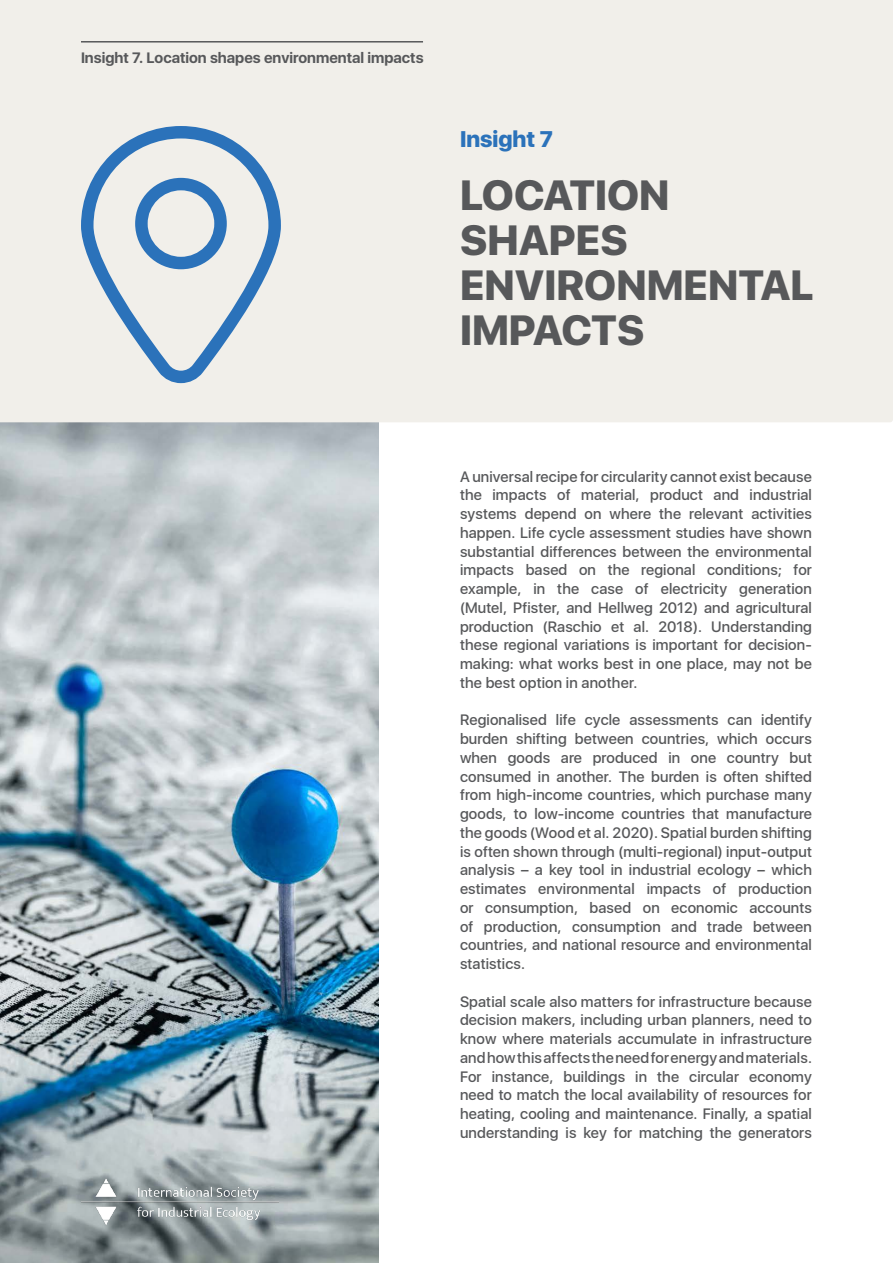
<style>
.page{position:relative;width:893px;height:1263px;background:#fff}
.page>*{position:absolute;margin:0;border:0;box-sizing:border-box;transform-origin:0 0}
.Report_H1{font:800 42px/45px "SFUI Display";color:#57585a}
.Report_H1-2{font:800 22.5px "SFUI Display";color:#2b72ba}
.Report_Body{font:500 15px/18.8px "SFUI Display";letter-spacing:.01em;color:#57585a;text-align:justify}
.Report_Body-2{font:700 15px "SFUI Display";color:#57585a}
</style>
<div class="page">
<img style="left:0;top:422px;width:379px;height:841px">
<div style="left:0;top:0;width:893px;height:422px;background:#f1efea"></div>
<svg style="left:81px;top:126px;width:200px;height:257px;background:#cad6e0"></svg>
<svg style="left:135px;top:178px;width:92px;height:91px;background:#a7c0d8"></svg>
<hr style="left:81px;top:41px;width:342px;height:2px;background:#57585a">
<p class="Report_Body-2" style="left:81px;top:46px;width:20px">22</p>
<p class="Report_Body-2" style="left:81px;top:49px;width:344px">Insight 7. Location shapes environmental impacts</p>
<p class="Report_H1-2" style="left:460px;top:126px;width:95px">Insight 7</p>
<p class="Report_H1" style="left:460px;top:173px;width:355px">LOCATION<br>SHAPES<br>ENVIRONMENTAL<br>IMPACTS</p>
<p class="Report_Body" style="left:460px;top:468px;width:353px">A universal recipe for circularity cannot exist because the impacts of material, product and industrial systems depend on where the relevant activities happen. Life cycle assessment studies have shown substantial differences between the environmental impacts based on the regional conditions; for example, in the case of electricity generation (Mutel, Pfister, and Hellweg 2012) and agricultural production (Raschio et al. 2018). Understanding these regional variations is important for decision&shy;making: what works best in one place, may not be the best option in another.</p>
<p class="Report_Body" style="left:460px;top:712px;width:353px">Regionalised life cycle assessments can identify burden shifting between countries, which occurs when goods are produced in one country but consumed in another. The burden is often shifted from high-income countries, which purchase many goods, to low-income countries that manufacture the goods (Wood et al. 2020). Spatial burden shifting is often shown through (multi-regional) input-output analysis – a key tool in industrial ecology – which estimates environmental impacts of production or consumption, based on economic accounts of production, consumption and trade between countries, and national resource and environmental statistics.</p>
<p class="Report_Body" style="left:460px;top:993px;width:353px">Spatial scale also matters for infrastructure because decision makers, including urban planners, need to know where materials accumulate in infrastructure and how this affects the need for energy and materials.<br>For instance, buildings in the circular economy need to match the local availability of resources for heating, cooling and maintenance. Finally, a spatial understanding is key for matching the generators</p>
</div>
